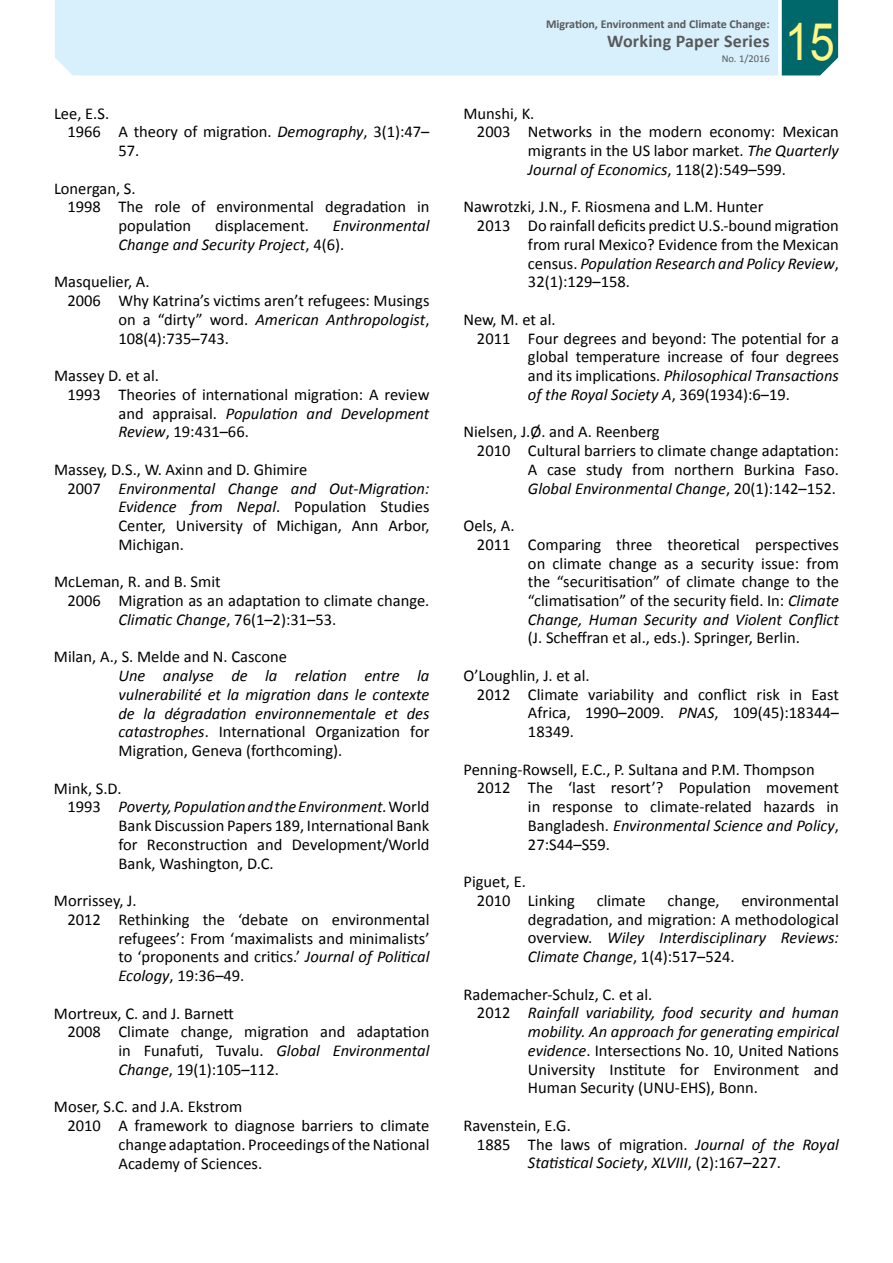
<style>
.page{position:relative;width:893px;height:1263px;background:#fff}
.page>*{position:absolute;margin:0;border:0;box-sizing:border-box;transform-origin:0 0}
.t1{font:51.75px "Arial";color:#fff685;scale:.87 1}
.t2{font:700 18px "Calibri";letter-spacing:.01em;color:#58595b}
.t3{font:16.5px/18.8px "Calibri";color:#000}
.t4{font:italic 16.5px/18.8px "Calibri";color:#000}
.t5{font:700 12px "Calibri";color:#58595b}
.t6{font:10.5px "Calibri";color:#58595b}
.s1{font-style:italic}
.s2{font-style:normal}
</style>
<div class="page">
<div style="left:55px;top:0;width:723px;height:75px;background:#d7f0fc"></div>
<div style="left:782px;top:0;width:56px;height:75px;background:#00676b"></div>
<p class="t3" style="left:54px;top:104px;width:57px">Lee, E.S.</p>
<p class="t3" style="left:67px;top:123px;width:363px">1966 A theory of migration. <span class="s1">Demography</span>, 3(1):47–</p>
<p class="t3" style="left:118px;top:141px;width:22px">57.</p>
<p class="t3" style="left:54px;top:179px;width:83px">Lonergan, S.</p>
<p class="t3" style="left:67px;top:198px;width:363px">1998 The role of environmental degradation in</p>
<p class="t3" style="left:118px;top:216px;width:74px">population</p>
<p class="t3" style="left:215px;top:216px;width:96px">displacement.</p>
<p class="t4" style="left:118px;top:216px;width:312px;text-indent:214px">Environmental<br>Change and Security Project<span class="s2">, 4(6).</span></p>
<p class="t3" style="left:54px;top:273px;width:97px">Masquelier, A.</p>
<p class="t3" style="left:67px;top:291px;width:363px">2006 Why Katrina’s victims aren’t refugees: Musings</p>
<p class="t4" style="left:118px;top:309px;width:312px"><span class="s2">on a “dirty” word.</span> American Anthropologist<span class="s2">,</span></p>
<p class="t3" style="left:118px;top:329px;width:112px">108(4):735–743.</p>
<p class="t3" style="left:54px;top:366px;width:107px">Massey D. et al.</p>
<p class="t3" style="left:67px;top:385px;width:363px">1993 Theories of international migration: A review</p>
<p class="t4" style="left:118px;top:403px;width:312px"><span class="s2">and appraisal.</span> Population and Development</p>
<p class="t3" style="left:118px;top:423px;width:132px"><span class="s1">Review</span>, 19:431–66.</p>
<p class="t3" style="left:54px;top:460px;width:255px">Massey, D.S., W. Axinn and D. Ghimire</p>
<p class="t4" style="left:67px;top:478px;width:363px"><span class="s2">2007</span> Environmental Change and Out-Migration:</p>
<p class="t3" style="left:118px;top:498px;width:312px"><span class="s1">Evidence from Nepal</span>. Population Studies</p>
<p class="t3" style="left:118px;top:516px;width:312px">Center, University of Michigan, Ann Arbor,</p>
<p class="t3" style="left:118px;top:535px;width:67px">Michigan.</p>
<p class="t3" style="left:54px;top:573px;width:168px">McLeman, R. and B. Smit</p>
<p class="t3" style="left:67px;top:591px;width:363px">2006 Migration as an adaptation to climate change.</p>
<p class="t3" style="left:118px;top:610px;width:219px"><span class="s1">Climatic Change</span>, 76(1–2):31–53.</p>
<p class="t3" style="left:54px;top:648px;width:235px">Milan, A., S. Melde and N. Cascone</p>
<p class="t4" style="left:118px;top:666px;width:312px;text-align:justify">Une analyse de la relation entre la vulnerabilité et la migration dans le contexte de la dégradation environnementale et des catastrophes<span class="s2">. International Organization for Migration, Geneva (forthcoming).</span></p>
<p class="t3" style="left:54px;top:779px;width:69px">Mink, S.D.</p>
<p class="t4" style="left:67px;top:797px;width:363px"><span class="s2">1993</span> Poverty, Population and the Environment. <span class="s2">World</span></p>
<p class="t3" style="left:118px;top:816px;width:312px">Bank Discussion Papers 189, International Bank</p>
<p class="t3" style="left:118px;top:835px;width:312px">for Reconstruction and Development/World</p>
<p class="t3" style="left:118px;top:854px;width:157px">Bank, Washington, D.C.</p>
<p class="t3" style="left:54px;top:891px;width:84px">Morrissey, J.</p>
<p class="t3" style="left:67px;top:910px;width:363px">2012 Rethinking the ‘debate on environmental</p>
<p class="t3" style="left:118px;top:929px;width:312px">refugees’: From ‘maximalists and minimalists’</p>
<p class="t3" style="left:118px;top:947px;width:312px">to ‘proponents and critics.’ <span class="s1">Journal of Political</span></p>
<p class="t3" style="left:118px;top:966px;width:127px"><span class="s1">Ecology</span>, 19:36–49.</p>
<p class="t3" style="left:54px;top:1004px;width:182px">Mortreux, C. and J. Barnett</p>
<p class="t3" style="left:67px;top:1022px;width:363px">2008 Climate change, migration and adaptation</p>
<p class="t4" style="left:118px;top:1041px;width:312px"><span class="s2">in Funafuti, Tuvalu.</span> Global Environmental</p>
<p class="t3" style="left:118px;top:1060px;width:162px"><span class="s1">Change</span>, 19(1):105–112.</p>
<p class="t3" style="left:54px;top:1097px;width:190px">Moser, S.C. and J.A. Ekstrom</p>
<p class="t3" style="left:67px;top:1116px;width:363px">2010 A framework to diagnose barriers to climate</p>
<p class="t3" style="left:118px;top:1135px;width:312px">change adaptation. Proceedings of the National</p>
<p class="t3" style="left:118px;top:1154px;width:145px">Academy of Sciences.</p>
<p class="t5" style="left:546px;top:16px;width:225px">Migration, Environment and Climate Change:</p>
<p class="t2" style="left:607px;top:30px;width:164px">Working Paper Series</p>
<p class="t6" style="left:722px;top:52px;width:50px">No. 1/2016</p>
<h1 class="t1" style="left:785px;top:7px;width:59px">15</h1>
<p class="t3" style="left:463px;top:104px;width:72px">Munshi, K.</p>
<p class="t3" style="left:477px;top:122px;width:363px">2003 Networks in the modern economy: Mexican</p>
<p class="t3" style="left:528px;top:141px;width:312px">migrants in the US labor market. <span class="s1">The Quarterly</span></p>
<p class="t4" style="left:528px;top:159px;width:259px">Journal of Economics<span class="s2">, 118(2):549–599.</span></p>
<p class="t3" style="left:463px;top:197px;width:301px">Nawrotzki, J.N., F. Riosmena and L.M. Hunter</p>
<p class="t3" style="left:477px;top:216px;width:363px">2013 Do rainfall deficits predict U.S.-bound migration</p>
<p class="t3" style="left:528px;top:235px;width:312px">from rural Mexico? Evidence from the Mexican</p>
<p class="t4" style="left:528px;top:253px;width:312px"><span class="s2">census.</span> Population Research and Policy Review<span class="s2">,</span></p>
<p class="t3" style="left:528px;top:272px;width:104px">32(1):129–158.</p>
<p class="t3" style="left:463px;top:310px;width:94px">New, M. et al.</p>
<p class="t3" style="left:477px;top:329px;width:363px">2011 Four degrees and beyond: The potential for a</p>
<p class="t3" style="left:528px;top:347px;width:312px">global temperature increase of four degrees</p>
<p class="t4" style="left:528px;top:365px;width:312px"><span class="s2">and its implications.</span> Philosophical Transactions</p>
<p class="t4" style="left:528px;top:384px;width:264px">of the Royal Society A<span class="s2">, 369(1934):6–19.</span></p>
<p class="t3" style="left:463px;top:422px;width:198px">Nielsen, J.Ø. and A. Reenberg</p>
<p class="t3" style="left:477px;top:441px;width:363px">2010 Cultural barriers to climate change adaptation:</p>
<p class="t3" style="left:528px;top:460px;width:312px">A case study from northern Burkina Faso.</p>
<p class="t4" style="left:528px;top:478px;width:309px">Global Environmental Change<span class="s2">, 20(1):142–152.</span></p>
<p class="t3" style="left:463px;top:516px;width:53px">Oels, A.</p>
<p class="t3" style="left:477px;top:535px;width:363px">2011 Comparing three theoretical perspectives</p>
<p class="t3" style="left:528px;top:554px;width:312px">on climate change as a security issue: from</p>
<p class="t3" style="left:528px;top:572px;width:312px">the “securitisation” of climate change to the</p>
<p class="t3" style="left:528px;top:591px;width:312px">“climatisation” of the security field. In: <span class="s1">Climate</span></p>
<p class="t4" style="left:528px;top:609px;width:312px">Change, Human Security and Violent Conflict</p>
<p class="t3" style="left:528px;top:629px;width:273px">(J. Scheffran et al., eds.). Springer, Berlin.</p>
<p class="t3" style="left:463px;top:666px;width:128px">O’Loughlin, J. et al.</p>
<p class="t3" style="left:477px;top:685px;width:363px">2012 Climate variability and conflict risk in East</p>
<p class="t3" style="left:528px;top:704px;width:312px">Africa, 1990–2009. <span class="s1">PNAS</span>, 109(45):18344–</p>
<p class="t3" style="left:528px;top:722px;width:47px">18349.</p>
<p class="t3" style="left:463px;top:760px;width:353px">Penning-Rowsell, E.C., P. Sultana and P.M. Thompson</p>
<p class="t3" style="left:477px;top:779px;width:363px">2012 The ‘last resort’? Population movement</p>
<p class="t3" style="left:528px;top:797px;width:312px">in response to climate-related hazards in</p>
<p class="t4" style="left:528px;top:815px;width:312px"><span class="s2">Bangladesh.</span> Environmental Science and Policy<span class="s2">,</span></p>
<p class="t3" style="left:528px;top:835px;width:84px">27:S44–S59.</p>
<p class="t3" style="left:477px;top:872px;width:100px;text-indent:-13px">Piguet, E.<br>2010 Linking</p>
<p class="t3" style="left:528px;top:891px;width:312px;text-align:justify;text-indent:213px">environmental degradation, and migration: A methodological overview. <span class="s1">Wiley Interdisciplinary Reviews:<br>Climate Change</span>, 1(4):517–524.</p>
<p class="t3" style="left:463px;top:985px;width:190px">Rademacher-Schulz, C. et al.</p>
<p class="t4" style="left:477px;top:1003px;width:363px"><span class="s2">2012</span> Rainfall variability, food security and human</p>
<p class="t4" style="left:528px;top:1022px;width:312px">mobility. An approach for generating empirical</p>
<p class="t3" style="left:528px;top:1041px;width:312px"><span class="s1">evidence</span>. Intersections No. 10, United Nations</p>
<p class="t3" style="left:528px;top:1060px;width:312px">University Institute for Environment and</p>
<p class="t3" style="left:528px;top:1079px;width:231px">Human Security (UNU-EHS), Bonn.</p>
<p class="t3" style="left:463px;top:1116px;width:109px">Ravenstein, E.G.</p>
<p class="t3" style="left:477px;top:1135px;width:363px">1885 The laws of migration. <span class="s1">Journal of the Royal</span></p>
<p class="t4" style="left:528px;top:1153px;width:255px">Statistical Society<span class="s2">,</span> XLVIII<span class="s2">, (2):167–227.</span></p>
<p class="t3" style="left:597px;top:891px;width:51px">climate</p>
<p class="t3" style="left:667px;top:891px;width:54px">change,</p>
</div>
